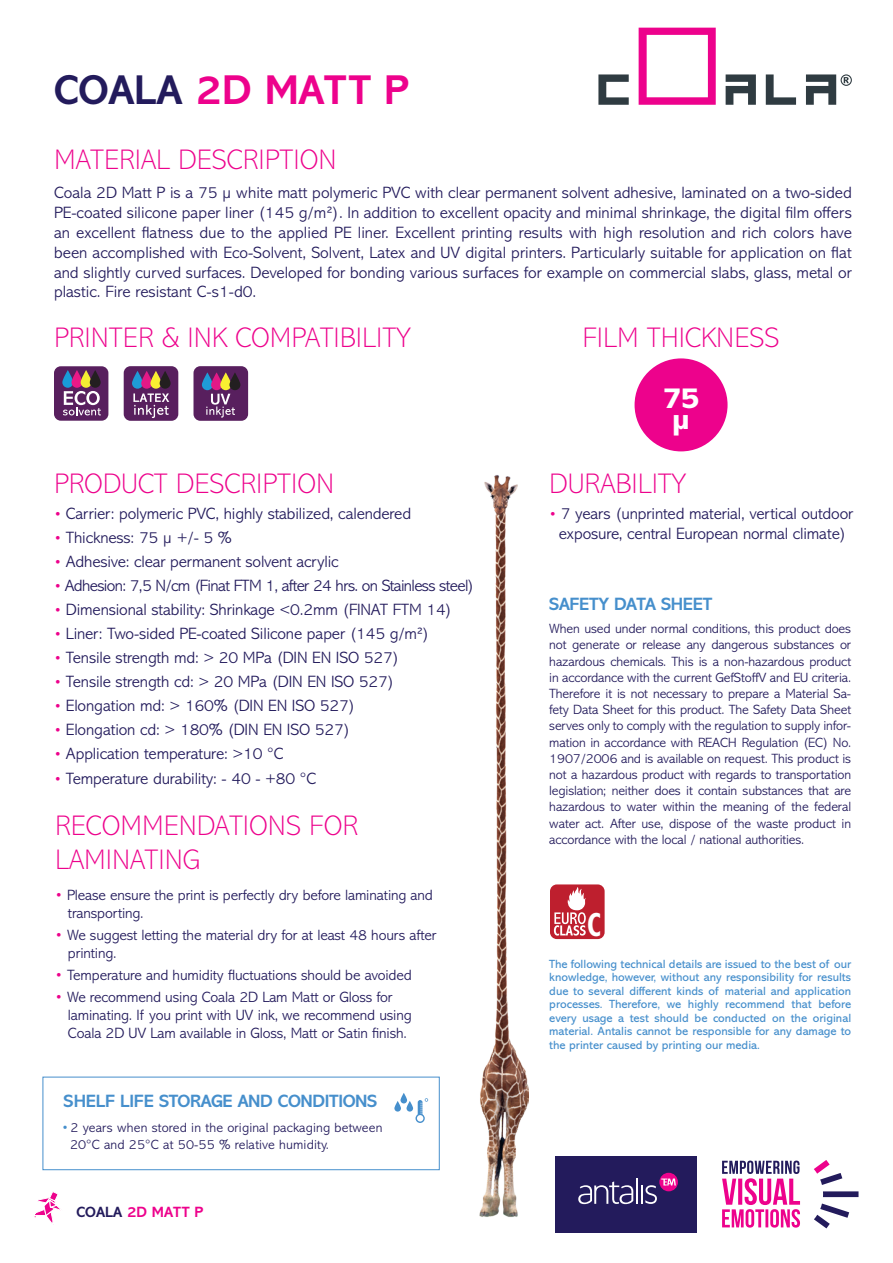
<style>
.page{position:relative;width:893px;height:1263px;background:#fff}
.page>*{position:absolute;margin:0;border:0;box-sizing:border-box;transform-origin:0 0}
.t1{font:700 42px "Abadi MT Pro";color:#ed028c}
.t2{font:700 condensed 33.6px "Abadi MT Pro";color:#fff}
.t3{font:800 30px "Abadi MT Pro";color:#fff}
.t4{font:200 28.5px/34.2px "Abadi MT Pro";color:#ed028c}
.t5{font:700 18px "Abadi MT Pro";letter-spacing:-.02em;color:#468fcc}
.t6{font:300 16.5px/19.8px "Abadi MT Pro";letter-spacing:-.01em;color:#231b5c;text-align:justify}
.t7{font:300 16.5px "Abadi MT Pro";letter-spacing:-.04em;color:#231b5c}
.t8{font:300 15px/18px "Abadi MT Pro";letter-spacing:-.01em;color:#231b5c}
.t9{font:700 15px "Abadi MT Pro";color:#ed028c}
.t10{font:300 13.5px/16.2px "Abadi MT Pro";letter-spacing:.01em;color:#231b5c;text-align:justify}
.t11{font:12px/13.5px "Abadi MT Pro";color:#468fcc;text-align:justify}
.s1{color:#231b5c}
.s2{font-size:15px;color:#ed028c}
.s3{color:#ed028c}
.s4{color:#468fcc}
</style>
<div class="page">
<svg style="left:598px;top:74px;width:31px;height:31px"></svg>
<svg style="left:766px;top:74px;width:30px;height:31px"></svg>
<svg style="left:726px;top:74px;width:30px;height:31px"></svg>
<svg style="left:639px;top:28px;width:77px;height:77px"></svg>
<svg style="left:806px;top:74px;width:46px;height:31px"></svg>
<img style="left:479px;top:475px;width:50px;height:742px">
<svg style="left:34px;top:1192px;width:27px;height:33px"></svg>
<div style="left:635px;top:358px;width:93px;height:93px;background:#ed028c;border-radius:50%"></div>
<div style="left:43px;top:1077px;width:396px;height:93px;border:1px solid #468fcc"></div>
<svg style="left:400px;top:1093px;width:7px;height:10px"></svg>
<svg style="left:394px;top:1101px;width:7px;height:10px"></svg>
<svg style="left:406px;top:1101px;width:7px;height:10px"></svg>
<svg style="left:415px;top:1098px;width:13px;height:25px"></svg>
<div style="left:54px;top:366px;width:54px;height:55px;background:#581f5e;border-radius:7px"></div>
<svg style="left:62px;top:370px;width:11px;height:18px"></svg>
<svg style="left:71px;top:370px;width:11px;height:18px"></svg>
<svg style="left:81px;top:370px;width:11px;height:18px"></svg>
<svg style="left:90px;top:370px;width:11px;height:18px"></svg>
<svg style="left:63px;top:391px;width:38px;height:24px"></svg>
<div style="left:124px;top:366px;width:54px;height:55px;background:#581f5e;border-radius:7px"></div>
<svg style="left:133px;top:393px;width:36px;height:25px"></svg>
<svg style="left:132px;top:371px;width:11px;height:18px"></svg>
<svg style="left:141px;top:371px;width:11px;height:18px"></svg>
<svg style="left:150px;top:371px;width:11px;height:18px"></svg>
<svg style="left:160px;top:371px;width:11px;height:18px"></svg>
<div style="left:193px;top:366px;width:55px;height:55px;background:#581f5e;border-radius:7px"></div>
<svg style="left:206px;top:394px;width:29px;height:24px"></svg>
<svg style="left:202px;top:372px;width:11px;height:18px"></svg>
<svg style="left:211px;top:372px;width:11px;height:18px"></svg>
<svg style="left:220px;top:372px;width:11px;height:18px"></svg>
<svg style="left:229px;top:372px;width:11px;height:18px"></svg>
<div style="left:550px;top:884px;width:55px;height:55px;background:#be1f2e;border-radius:7px"></div>
<svg style="left:554px;top:887px;width:32px;height:48px"></svg>
<div style="left:556px;top:1156px;width:141px;height:76px;background:#231b5c"></div>
<hr style="left:636px;top:1178px;width:2px;height:26px;background:#fff">
<svg style="left:578px;top:1181px;width:55px;height:23px"></svg>
<div style="left:659px;top:1173px;width:19px;height:18px;background:#ed028c;border-radius:50%"></div>
<svg style="left:641px;top:1178px;width:35px;height:26px"></svg>
<svg style="left:823px;top:1191px;width:35px;height:6px"></svg>
<svg style="left:814px;top:1203px;width:35px;height:25px"></svg>
<svg style="left:814px;top:1160px;width:28px;height:25px"></svg>
<svg style="left:722px;top:1160px;width:78px;height:67px"></svg>
<p class="t1" style="left:54px;top:66px;width:357px"><span class="s1">COALA</span> 2D MATT P</p>
<p class="t4" style="left:54px;top:143px;width:284px">MATERIAL DESCRIPTION</p>
<p class="t6" style="left:54px;top:183px;width:799px">Coala 2D Matt P is a 75 μ white matt polymeric PVC with clear permanent solvent adhesive, laminated on a two-sided PE-coated silicone paper liner (145 g/m²). In addition to excellent opacity and minimal shrinkage, the digital film offers an excellent flatness due to the applied PE liner. Excellent printing results with high resolution and rich colors have been accomplished with Eco-Solvent, Solvent, Latex and UV digital printers. Particularly suitable for application on flat and slightly curved surfaces. Developed for bonding various surfaces for example on commercial slabs, glass, metal or plastic. Fire resistant C-s1-d0.</p>
<p class="t4" style="left:54px;top:321px;width:358px">PRINTER &amp; INK COMPATIBILITY</p>
<p class="t4" style="left:54px;top:467px;width:282px">PRODUCT DESCRIPTION</p>
<p class="t6" style="left:54px;top:504px;width:359px"><span class="s2">•</span> Carrier: polymeric PVC, highly stabilized, calendered</p>
<p class="t6" style="left:54px;top:528px;width:179px"><span class="s2">•</span> Thickness: 75 μ +/- 5 %</p>
<p class="t6" style="left:54px;top:552px;width:286px"><span class="s2">•</span> Adhesive: clear permanent solvent acrylic</p>
<p class="t7" style="left:54px;top:577px;width:422px"><span class="s2">•</span> Adhesion: 7,5 N/cm (Finat FTM 1, after 24 hrs. on Stainless steel)</p>
<p class="t6" style="left:54px;top:600px;width:400px"><span class="s2">•</span> Dimensional stability: Shrinkage &lt;0.2mm (FINAT FTM 14)</p>
<p class="t6" style="left:54px;top:624px;width:377px"><span class="s2">•</span> Liner: Two-sided PE-coated Silicone paper (145 g/m²)</p>
<p class="t6" style="left:54px;top:648px;width:347px"><span class="s2">•</span> Tensile strength md: &gt; 20 MPa (DIN EN ISO 527)</p>
<p class="t6" style="left:54px;top:672px;width:342px"><span class="s2">•</span> Tensile strength cd: &gt; 20 MPa (DIN EN ISO 527)</p>
<p class="t6" style="left:54px;top:696px;width:303px"><span class="s2">•</span> Elongation md: &gt; 160% (DIN EN ISO 527)</p>
<p class="t6" style="left:54px;top:720px;width:298px"><span class="s2">•</span> Elongation cd: &gt; 180% (DIN EN ISO 527)</p>
<p class="t6" style="left:54px;top:744px;width:231px"><span class="s2">•</span> Application temperature: &gt;10 °C</p>
<p class="t6" style="left:54px;top:768px;width:264px"><span class="s2">•</span> Temperature durability: - 40 - +80 °C</p>
<p class="t4" style="left:55px;top:809px;width:305px">RECOMMENDATIONS FOR<br>LAMINATING</p>
<p class="t8" style="left:68px;top:886px;width:366px;text-indent:-13px"><span class="s3">•</span> Please ensure the print is perfectly dry before laminating and transporting.</p>
<p class="t8" style="left:68px;top:926px;width:370px;text-indent:-13px"><span class="s3">•</span> We suggest letting the material dry for at least 48 hours after printing.</p>
<p class="t8" style="left:55px;top:966px;width:358px"><span class="s3">•</span> Temperature and humidity fluctuations should be avoided</p>
<p class="t8" style="left:68px;top:988px;width:345px;text-indent:-13px"><span class="s3">•</span> We recommend using Coala 2D Lam Matt or Gloss for laminating. If you print with UV ink, we recommend using<br>Coala 2D UV Lam available in Gloss, Matt or Satin finish.</p>
<p class="t5" style="left:64px;top:1091px;width:315px">SHELF LIFE STORAGE AND CONDITIONS</p>
<p class="t10" style="left:70px;top:1120px;width:314px;text-indent:-8px"><span class="s4">•</span> 2 years when stored in the original packaging between<br>20°C and 25°C at 50-55 % relative humidity.</p>
<p class="t9" style="left:77px;top:1203px;width:129px"><span class="s1">COALA</span> 2D MATT P</p>
<p class="t4" style="left:582px;top:321px;width:199px">FILM THICKNESS</p>
<p class="t3" style="left:662px;top:382px;width:39px">75</p>
<p class="t3" style="left:672px;top:403px;width:20px">μ</p>
<p class="t4" style="left:549px;top:467px;width:138px">DURABILITY</p>
<p class="t6" style="left:549px;top:504px;width:305px;text-align:center"><span class="s2">•</span> 7 years (unprinted material, vertical outdoor exposure, central European normal climate)</p>
<p class="t5" style="left:549px;top:593px;width:165px">SAFETY DATA SHEET</p>
<p class="t10" style="left:549px;top:621px;width:303px">When used under normal conditions, this product does not generate or release any dangerous substances or hazardous chemicals. This is a non-hazardous product in accordance with the current GefStoffV and EU criteria.<br>Therefore it is not necessary to prepare a Material Sa&shy;fety Data Sheet for this product. The Safety Data Sheet serves only to comply with the regulation to supply infor&shy;mation in accordance with REACH Regulation (EC) No.<br>1907/2006 and is available on request. This product is not a hazardous product with regards to transportation legislation; neither does it contain substances that are hazardous to water within the meaning of the federal water act. After use, dispose of the waste product in accordance with the local / national authorities.</p>
<p class="t2" style="left:587px;top:906px;width:15px">C</p>
<p class="t11" style="left:549px;top:957px;width:303px">The following technical details are issued to the best of our knowledge, however, without any responsibility for results due to several different kinds of material and application processes. Therefore, we highly recommend that before every usage a test should be conducted on the original material. Antalis cannot be responsible for any damage to the printer caused by printing our media.</p>
</div>
